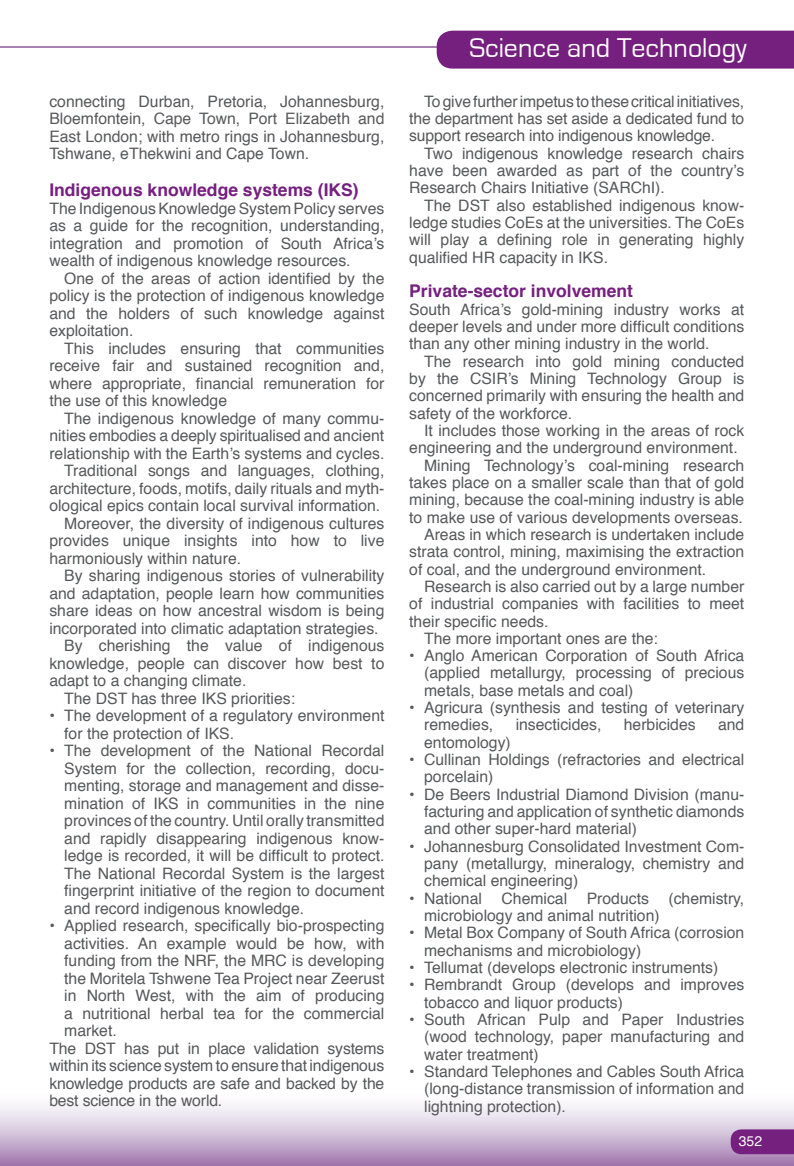
<style>
.page{position:relative;width:794px;height:1166px;background:#fff}
.page>*{position:absolute;margin:0;border:0;box-sizing:border-box;transform-origin:0 0}
.t1{font:28px "Eurostile";color:#fff}
.t2{font:700 17.5px "Helvetica";color:#751f7f}
.t3{font:15.75px/17.3px "Helvetica";color:#57585a;text-align:justify}
.t4{font:14px "Helvetica";color:#fff}
</style>
<div class="page">
<hr style="left:0;top:46px;width:504px;height:2px;background:#a982b4">
<div style="left:437px;top:31px;width:357px;height:38px;background:#751f7f"></div>
<svg style="left:730px;top:1129px;width:64px;height:25px"></svg>
<p class="t3" style="left:49px;top:93px;width:336px">connecting Durban, Pretoria, Johannesburg, Bloemfontein, Cape Town, Port Elizabeth and East London; with metro rings in Johannesburg, Tshwane, eThekwini and Cape Town.</p>
<p class="t2" style="left:49px;top:176px;width:311px">Indigenous knowledge systems (IKS)</p>
<p class="t3" style="left:49px;top:200px;width:336px">The Indigenous Knowledge System Policy serves as a guide for the recognition, understanding, integration and promotion of South Africa’s wealth of indigenous knowledge resources.</p>
<p class="t3" style="left:49px;top:270px;width:336px;text-indent:15px">One of the areas of action identified by the policy is the protection of indigenous knowledge and the holders of such knowledge against exploitation.</p>
<p class="t3" style="left:49px;top:340px;width:336px;text-indent:15px">This includes ensuring that communities receive fair and sustained recognition and, where appropriate, financial remuneration for the use of this knowledge</p>
<p class="t3" style="left:64px;top:410px;width:322px">The indigenous knowledge of many commu-</p>
<p class="t3" style="left:49px;top:427px;width:336px">nities embodies a deeply spiritualised and ancient</p>
<p class="t3" style="left:49px;top:445px;width:336px">relationship with the Earth’s systems and cycles.</p>
<p class="t3" style="left:64px;top:462px;width:322px">Traditional songs and languages, clothing,</p>
<p class="t3" style="left:49px;top:480px;width:336px">architecture, foods, motifs, daily rituals and myth-</p>
<p class="t3" style="left:49px;top:497px;width:332px">ological epics contain local survival information.</p>
<p class="t3" style="left:64px;top:515px;width:322px">Moreover, the diversity of indigenous cultures</p>
<p class="t3" style="left:49px;top:532px;width:336px">provides unique insights into how to live</p>
<p class="t3" style="left:49px;top:550px;width:193px">harmoniously within nature.</p>
<p class="t3" style="left:64px;top:567px;width:322px">By sharing indigenous stories of vulnerability</p>
<p class="t3" style="left:49px;top:585px;width:336px">and adaptation, people learn how communities</p>
<p class="t3" style="left:49px;top:602px;width:336px">share ideas on how ancestral wisdom is being</p>
<p class="t3" style="left:49px;top:620px;width:331px">incorporated into climatic adaptation strategies.</p>
<p class="t3" style="left:64px;top:637px;width:322px">By cherishing the value of indigenous</p>
<p class="t3" style="left:49px;top:655px;width:336px">knowledge, people can discover how best to</p>
<p class="t3" style="left:49px;top:672px;width:198px">adapt to a changing climate.</p>
<p class="t3" style="left:64px;top:690px;width:232px">The DST has three IKS priorities:</p>
<p class="t3" style="left:64px;top:707px;width:322px;text-indent:-15px">• The development of a regulatory environment for the protection of IKS.</p>
<p class="t3" style="left:64px;top:742px;width:322px;text-indent:-15px">• The development of the National Recordal System for the collection, recording, docu&shy;menting, storage and management and disse&shy;mination of IKS in communities in the nine provinces of the country. Until orally transmitted and rapidly disappearing indigenous know&shy;ledge is recorded, it will be difficult to protect.<br>The National Recordal System is the largest fingerprint initiative of the region to document and record indigenous knowledge.</p>
<p class="t3" style="left:49px;top:917px;width:336px">• Applied research, specifically bio-prospecting</p>
<p class="t3" style="left:64px;top:935px;width:322px">activities. An example would be how, with</p>
<p class="t3" style="left:64px;top:952px;width:322px">funding from the NRF, the MRC is developing</p>
<p class="t3" style="left:64px;top:970px;width:322px">the Moritela Tshwene Tea Project near Zeerust</p>
<p class="t3" style="left:64px;top:987px;width:322px">in North West, with the aim of producing</p>
<p class="t3" style="left:64px;top:1005px;width:322px">a nutritional herbal tea for the commercial</p>
<p class="t3" style="left:64px;top:1022px;width:54px">market.</p>
<p class="t3" style="left:49px;top:1040px;width:336px">The DST has put in place validation systems</p>
<p class="t3" style="left:49px;top:1057px;width:336px">within its science system to ensure that indigenous</p>
<p class="t3" style="left:49px;top:1075px;width:336px">knowledge products are safe and backed by the</p>
<p class="t3" style="left:49px;top:1092px;width:174px">best science in the world.</p>
<h1 class="t1" style="left:469px;top:33px;width:279px">Science and Technology</h1>
<h1 class="t1" style="left:532px;top:36px;width:194px">Arts and Culture</h1>
<p class="t3" style="left:409px;top:93px;width:336px;text-indent:15px">To give further impetus to these critical initiatives, the department has set aside a dedicated fund to support research into indigenous knowledge.</p>
<p class="t3" style="left:409px;top:145px;width:336px;text-indent:15px">Two indigenous knowledge research chairs have been awarded as part of the country’s Research Chairs Initiative (SARChI).</p>
<p class="t3" style="left:409px;top:197px;width:336px;text-indent:15px">The DST also established indigenous know&shy;ledge studies CoEs at the universities. The CoEs will play a defining role in generating highly qualified HR capacity in IKS.</p>
<p class="t2" style="left:409px;top:277px;width:225px">Private-sector involvement</p>
<p class="t3" style="left:409px;top:301px;width:336px">South Africa’s gold-mining industry works at deeper levels and under more difficult conditions than any other mining industry in the world.</p>
<p class="t3" style="left:409px;top:353px;width:336px;text-indent:15px">The research into gold mining conducted by the CSIR’s Mining Technology Group is concerned primarily with ensuring the health and safety of the workforce.</p>
<p class="t3" style="left:424px;top:422px;width:322px">It includes those working in the areas of rock</p>
<p class="t3" style="left:409px;top:439px;width:330px">engineering and the underground environment.</p>
<p class="t3" style="left:424px;top:457px;width:322px">Mining Technology’s coal-mining research</p>
<p class="t3" style="left:409px;top:474px;width:336px">takes place on a smaller scale than that of gold</p>
<p class="t3" style="left:409px;top:491px;width:336px">mining, because the coal-mining industry is able</p>
<p class="t3" style="left:409px;top:509px;width:335px">to make use of various developments overseas.</p>
<p class="t3" style="left:424px;top:526px;width:322px">Areas in which research is undertaken include</p>
<p class="t3" style="left:409px;top:543px;width:336px">strata control, mining, maximising the extraction</p>
<p class="t3" style="left:409px;top:561px;width:298px">of coal, and the underground environment.</p>
<p class="t3" style="left:424px;top:578px;width:322px">Research is also carried out by a large number</p>
<p class="t3" style="left:409px;top:595px;width:336px">of industrial companies with facilities to meet</p>
<p class="t3" style="left:409px;top:613px;width:141px">their specific needs.</p>
<p class="t3" style="left:424px;top:630px;width:235px">The more important ones are the:</p>
<p class="t3" style="left:424px;top:647px;width:322px;text-indent:-15px">• Anglo American Corporation of South Africa (applied metallurgy, processing of precious metals, base metals and coal)</p>
<p class="t3" style="left:424px;top:699px;width:322px;text-indent:-15px">• Agricura (synthesis and testing of veterinary remedies,</p>
<p class="t3" style="left:516px;top:717px;width:87px">insecticides,</p>
<p class="t3" style="left:624px;top:717px;width:73px">herbicides</p>
<p class="t3" style="left:718px;top:717px;width:28px">and</p>
<p class="t3" style="left:424px;top:734px;width:88px">entomology)</p>
<p class="t3" style="left:424px;top:751px;width:322px;text-indent:-15px">• Cullinan Holdings (refractories and electrical porcelain)</p>
<p class="t3" style="left:424px;top:786px;width:322px;text-indent:-15px">• De Beers Industrial Diamond Division (manu&shy;facturing and application of synthetic diamonds and other super-hard material)</p>
<p class="t3" style="left:424px;top:838px;width:322px;text-indent:-15px">• Johannesburg Consolidated Investment Com&shy;pany (metallurgy, mineralogy, chemistry and chemical engineering)</p>
<p class="t3" style="left:424px;top:890px;width:322px;text-indent:-15px">• National Chemical Products (chemistry, microbiology and animal nutrition)</p>
<p class="t3" style="left:424px;top:925px;width:322px;text-indent:-15px">• Metal Box Company of South Africa (corrosion mechanisms and microbiology)</p>
<p class="t3" style="left:409px;top:959px;width:310px">• Tellumat (develops electronic instruments)</p>
<p class="t3" style="left:424px;top:976px;width:322px;text-indent:-15px">• Rembrandt Group (develops and improves tobacco and liquor products)</p>
<p class="t3" style="left:424px;top:1011px;width:322px;text-indent:-15px">• South African Pulp and Paper Industries (wood technology, paper manufacturing and water treatment)</p>
<p class="t3" style="left:424px;top:1063px;width:322px;text-indent:-15px">• Standard Telephones and Cables South Africa (long-distance transmission of information and lightning protection).</p>
<p class="t4" style="left:738px;top:1130px;width:25px">352</p>
</div>
